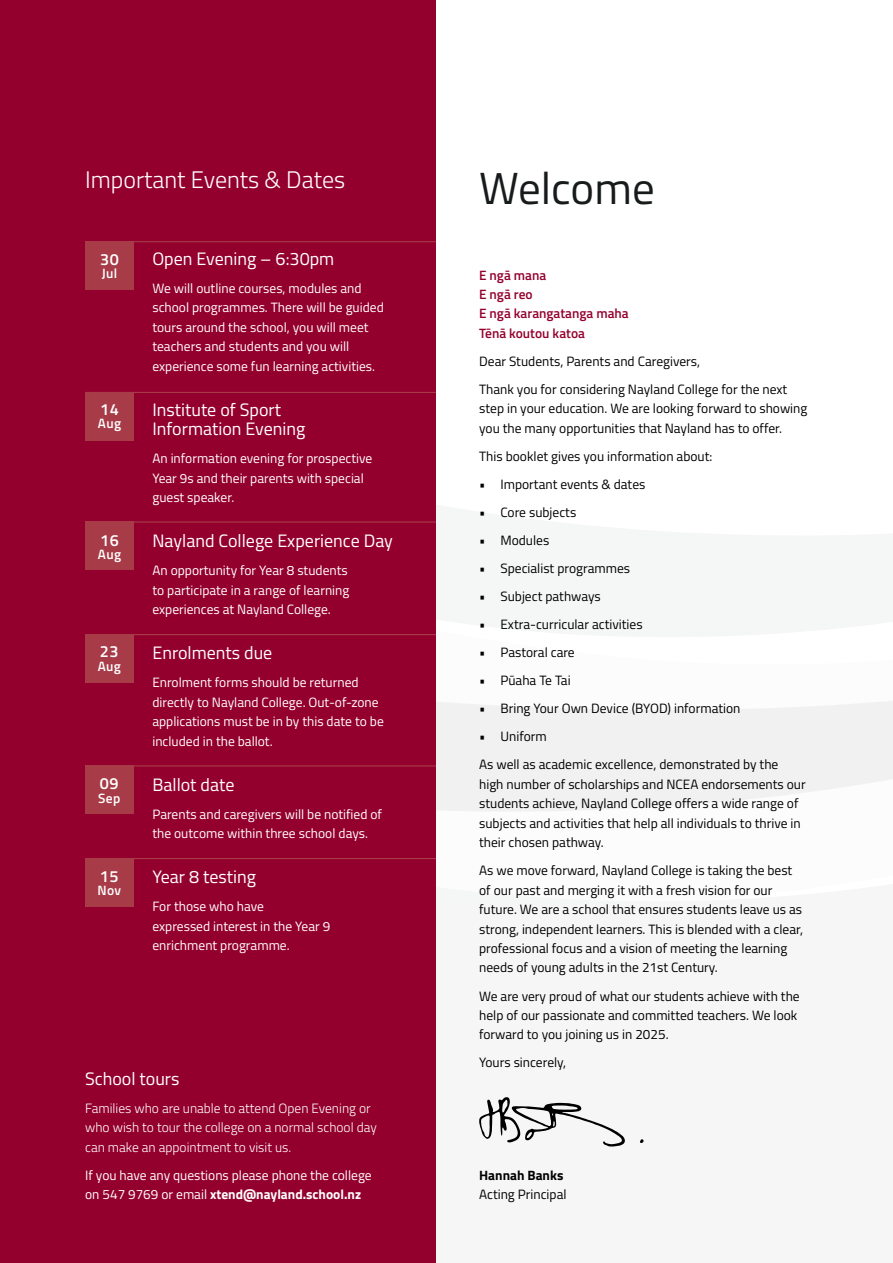
<style>
.page{position:relative;width:893px;height:1263px;background:#fff}
.page>*{position:absolute;margin:0;border:0;box-sizing:border-box;transform-origin:0 0}
.t1{font:45px "Titillium";color:#181b1c}
.t2{font:300 24px "Titillium";color:#fff}
.t3{font:18px/19.5px "Titillium";color:#fff}
.t4{font:600 16.2px "Titillium";letter-spacing:.025em;color:#fff}
.t5{font:13.5px/19.5px "Titillium";color:#000}
.t6{font:13.5px/19.5px "Titillium";color:#fff}
.t7{font:300 13.5px/19.5px "Titillium";color:#fff}
.t8{font:600 13.5px/19.5px "Titillium";color:#94002d}
.t9{font:600 13.5px "Titillium";letter-spacing:.025em;color:#fff}
.t10{font:700 13.5px "Titillium";color:#000}
.s1{font-weight:700}
</style>
<div class="page">
<div style="left:436px;top:701px;width:457px;height:446px;background:#f6f6f6"></div>
<svg style="left:478px;top:1096px;width:147px;height:50px"></svg>
<svg style="left:640px;top:1139px;width:4px;height:4px"></svg>
<div style="left:0;top:0;width:436px;height:1263px;background:#94002d"></div>
<hr style="left:85px;top:241px;width:351px;height:1px;background:#a73c48">
<div style="left:85px;top:241px;width:49px;height:49px;background:#a73c48"></div>
<hr style="left:85px;top:392px;width:351px;height:1px;background:#a73c48">
<div style="left:85px;top:393px;width:49px;height:48px;background:#a73c48"></div>
<hr style="left:85px;top:521px;width:351px;height:2px;background:#a73c48">
<div style="left:85px;top:522px;width:49px;height:48px;background:#a73c48"></div>
<hr style="left:85px;top:634px;width:351px;height:1px;background:#a73c48">
<div style="left:85px;top:635px;width:49px;height:48px;background:#a73c48"></div>
<hr style="left:85px;top:765px;width:351px;height:1px;background:#a73c48">
<div style="left:85px;top:765px;width:49px;height:49px;background:#a73c48"></div>
<hr style="left:85px;top:858px;width:351px;height:1px;background:#a73c48">
<div style="left:85px;top:858px;width:49px;height:49px;background:#a73c48"></div>
<h2 class="t2" style="left:85px;top:162px;width:262px">Important Events &amp; Dates</h2>
<p class="t4" style="left:100px;top:247px;width:20px">30</p>
<p class="t9" style="left:102px;top:263px;width:17px">Jul</p>
<p class="t4" style="left:100px;top:397px;width:20px">14</p>
<p class="t9" style="left:98px;top:413px;width:25px">Aug</p>
<p class="t4" style="left:100px;top:528px;width:20px">16</p>
<p class="t9" style="left:98px;top:544px;width:25px">Aug</p>
<p class="t4" style="left:100px;top:639px;width:20px">23</p>
<p class="t9" style="left:98px;top:656px;width:25px">Aug</p>
<p class="t4" style="left:100px;top:771px;width:20px">09</p>
<p class="t9" style="left:98px;top:788px;width:24px">Sep</p>
<p class="t4" style="left:100px;top:864px;width:20px">15</p>
<p class="t9" style="left:97px;top:880px;width:25px">Nov</p>
<h3 class="t3" style="left:152px;top:248px;width:183px">Open Evening – 6:30pm</h3>
<p class="t6" style="left:152px;top:277px;width:233px">We will outline courses, modules and school programmes. There will be guided tours around the school, you will meet teachers and students and you will experience some fun learning activities.</p>
<h3 class="t3" style="left:152px;top:399px;width:154px">Institute of Sport<br>Information Evening</h3>
<p class="t6" style="left:152px;top:448px;width:221px">An information evening for prospective<br>Year 9s and their parents with special guest speaker.</p>
<h3 class="t3" style="left:152px;top:530px;width:242px">Nayland College Experience Day</h3>
<p class="t6" style="left:152px;top:560px;width:198px">An opportunity for Year 8 students to participate in a range of learning experiences at Nayland College.</p>
<h3 class="t3" style="left:152px;top:642px;width:121px">Enrolments due</h3>
<p class="t6" style="left:152px;top:672px;width:233px">Enrolment forms should be returned directly to Nayland College. Out-of-zone applications must be in by this date to be included in the ballot.</p>
<h3 class="t3" style="left:152px;top:774px;width:84px">Ballot date</h3>
<p class="t6" style="left:152px;top:803px;width:231px">Parents and caregivers will be notified of the outcome within three school days.</p>
<h3 class="t3" style="left:152px;top:866px;width:105px">Year 8 testing</h3>
<p class="t6" style="left:152px;top:896px;width:179px">For those who have<br>expressed interest in the Year 9 enrichment programme.</p>
<h3 class="t3" style="left:85px;top:1068px;width:96px">School tours</h3>
<p class="t7" style="left:85px;top:1097px;width:293px">Families who are unable to attend Open Evening or who wish to tour the college on a normal school day can make an appointment to visit us.</p>
<p class="t6" style="left:85px;top:1164px;width:288px">If you have any questions please phone the college on 547 9769 or email <span class="s1">xtend@nayland.school.nz</span></p>
<h1 class="t1" style="left:479px;top:155px;width:177px">Welcome</h1>
<p class="t8" style="left:479px;top:264px;width:151px">E ngā mana<br>E ngā reo<br>E ngā karangatanga maha<br>Tēnā koutou katoa</p>
<p class="t5" style="left:479px;top:347px;width:310px;line-height:28px">Dear Students, Parents and Caregivers,<br>Thank you for considering Nayland College for the next</p>
<p class="t5" style="left:479px;top:398px;width:330px">step in your education. We are looking forward to showing you the many opportunities that Nayland has to offer.</p>
<p class="t5" style="left:479px;top:446px;width:235px">This booklet gives you information about:</p>
<p class="t5" style="left:479px;top:474px;width:168px">• Important events &amp; dates</p>
<p class="t5" style="left:479px;top:502px;width:99px">• Core subjects</p>
<p class="t5" style="left:479px;top:530px;width:72px">• Modules</p>
<p class="t5" style="left:479px;top:558px;width:152px">• Specialist programmes</p>
<p class="t5" style="left:479px;top:586px;width:123px">• Subject pathways</p>
<p class="t5" style="left:479px;top:614px;width:165px">• Extra-curricular activities</p>
<p class="t5" style="left:479px;top:642px;width:97px">• Pastoral care</p>
<p class="t5" style="left:479px;top:670px;width:93px">• Pūaha Te Tai</p>
<p class="t5" style="left:479px;top:698px;width:263px">• Bring Your Own Device (BYOD) information</p>
<p class="t5" style="left:479px;top:722px;width:301px;line-height:28px">• Uniform<br>As well as academic excellence, demonstrated by the</p>
<p class="t5" style="left:479px;top:773px;width:328px">high number of scholarships and NCEA endorsements our students achieve, Nayland College offers a wide range of subjects and activities that help all individuals to thrive in their chosen pathway.</p>
<p class="t5" style="left:479px;top:860px;width:325px">As we move forward, Nayland College is taking the best of our past and merging it with a fresh vision for our future. We are a school that ensures students leave us as strong, independent learners. This is blended with a clear, professional focus and a vision of meeting the learning needs of young adults in the 21st Century.</p>
<p class="t5" style="left:479px;top:985px;width:322px">We are very proud of what our students achieve with the help of our passionate and committed teachers. We look forward to you joining us in 2025.</p>
<p class="t5" style="left:479px;top:1052px;width:89px">Yours sincerely,</p>
<p class="t10" style="left:479px;top:1164px;width:86px">Hannah Banks</p>
<p class="t5" style="left:479px;top:1184px;width:89px">Acting Principal</p>
</div>
